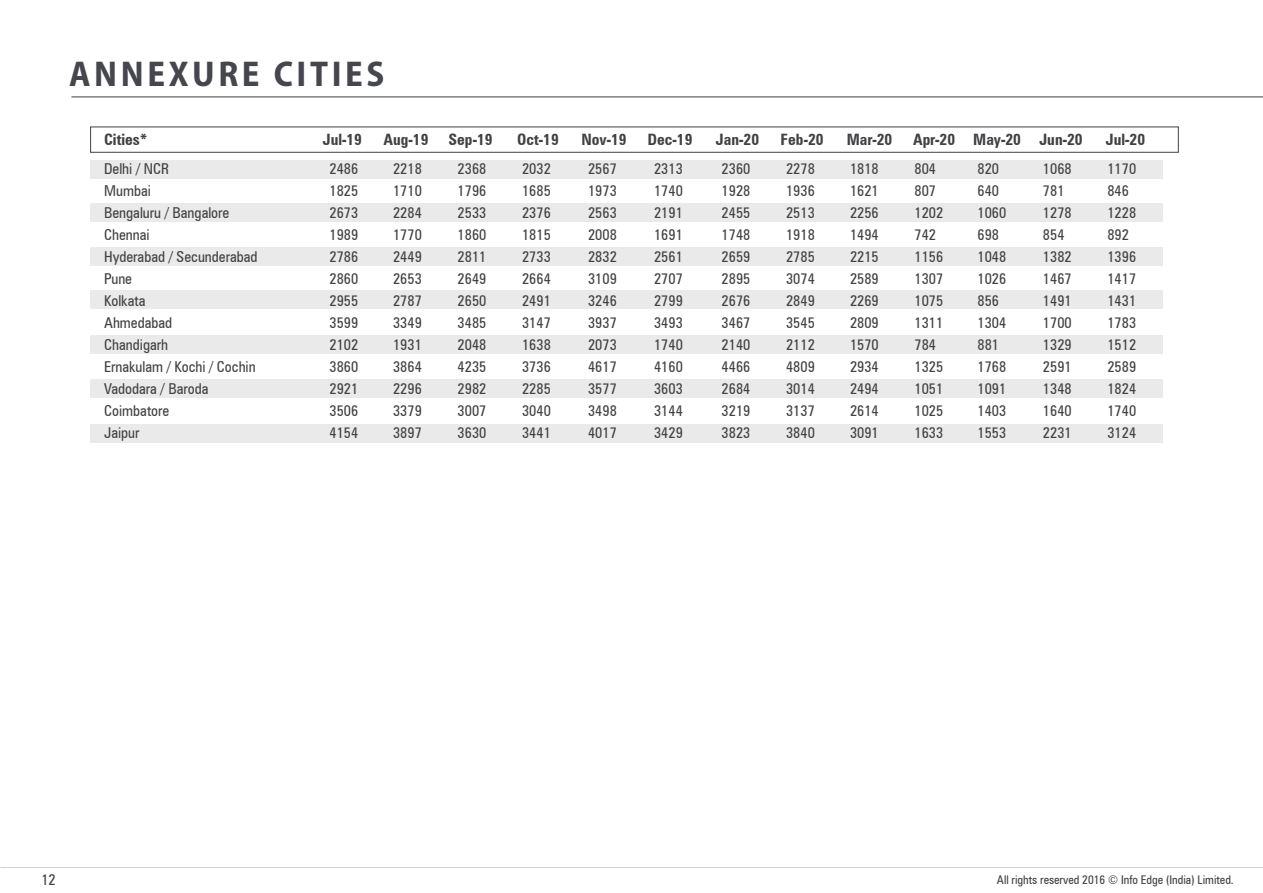
<style>
.page{position:relative;width:1263px;height:893px;background:#fff}
.page>*{position:absolute;margin:0;border:0;box-sizing:border-box;transform-origin:0 0}
.t1{font:700 semi-condensed 36px "Myriad Pro";letter-spacing:.1em;color:#46464f}
.t2{font:700 condensed 15.75px "Zurich BT";color:#414042}
.t3{font:condensed 15px/21.9px "Zurich BT";color:#414042;text-align:justify}
.t4{font:condensed 12px "Zurich BT";color:#414042}
</style>
<div class="page">
<div style="left:91px;top:203px;width:1072px;height:19px;background:#eaeaea"></div>
<div style="left:91px;top:160px;width:1072px;height:19px;background:#eaeaea"></div>
<div style="left:91px;top:247px;width:1072px;height:19px;background:#eaeaea"></div>
<div style="left:91px;top:290px;width:1072px;height:19px;background:#eaeaea"></div>
<div style="left:91px;top:335px;width:1072px;height:19px;background:#eaeaea"></div>
<div style="left:91px;top:424px;width:1072px;height:19px;background:#eaeaea"></div>
<div style="left:91px;top:379px;width:1072px;height:19px;background:#eaeaea"></div>
<div style="left:90px;top:127px;width:1089px;height:26px;border:1px solid #414042"></div>
<hr style="left:71px;top:97px;width:1192px;height:1px;background:#414042">
<h1 class="t1" style="left:69px;top:50px;width:317px">ANNEXURE CITIES</h1>
<p class="t2" style="left:104px;top:130px;width:45px">Cities*</p>
<p class="t2" style="left:323px;top:130px;width:41px">Jul-19</p>
<p class="t2" style="left:384px;top:130px;width:46px">Aug-19</p>
<p class="t2" style="left:448px;top:130px;width:46px">Sep-19</p>
<p class="t2" style="left:517px;top:130px;width:43px">Oct-19</p>
<p class="t2" style="left:581px;top:130px;width:47px">Nov-19</p>
<p class="t2" style="left:648px;top:130px;width:46px">Dec-19</p>
<p class="t2" style="left:716px;top:130px;width:45px">Jan-20</p>
<p class="t2" style="left:780px;top:130px;width:44px">Feb-20</p>
<p class="t2" style="left:847px;top:130px;width:47px">Mar-20</p>
<p class="t2" style="left:913px;top:130px;width:44px">Apr-20</p>
<p class="t2" style="left:973px;top:130px;width:49px">May-20</p>
<p class="t2" style="left:1039px;top:130px;width:45px">Jun-20</p>
<p class="t2" style="left:1106px;top:130px;width:41px">Jul-20</p>
<p class="t3" style="left:104px;top:158px;width:155px;text-align:left">Delhi / NCR<br>Mumbai<br>Bengaluru / Bangalore<br>Chennai<br>Hyderabad / Secunderabad<br>Pune<br>Kolkata<br>Ahmedabad<br>Chandigarh<br>Ernakulam / Kochi / Cochin<br>Vadodara / Baroda<br>Coimbatore<br>Jaipur</p>
<p class="t3" style="left:329px;top:158px;width:30px">2486<br>1825<br>2673<br>1989<br>2786<br>2860<br>2955<br>3599<br>2102<br>3860<br>2921<br>3506<br>4154</p>
<p class="t3" style="left:393px;top:158px;width:30px">2218<br>1710<br>2284<br>1770<br>2449<br>2653<br>2787<br>3349<br>1931<br>3864<br>2296<br>3379<br>3897</p>
<p class="t3" style="left:458px;top:158px;width:30px">2368<br>1796<br>2533<br>1860<br>2811<br>2649<br>2650<br>3485<br>2048<br>4235<br>2982<br>3007<br>3630</p>
<p class="t3" style="left:522px;top:158px;width:30px">2032<br>1685<br>2376<br>1815<br>2733<br>2664<br>2491<br>3147<br>1638<br>3736<br>2285<br>3040<br>3441</p>
<p class="t3" style="left:588px;top:158px;width:30px">2567<br>1973<br>2563<br>2008<br>2832<br>3109<br>3246<br>3937<br>2073<br>4617<br>3577<br>3498<br>4017</p>
<p class="t3" style="left:654px;top:158px;width:30px">2313<br>1740<br>2191<br>1691<br>2561<br>2707<br>2799<br>3493<br>1740<br>4160<br>3603<br>3144<br>3429</p>
<p class="t3" style="left:722px;top:158px;width:30px">2360<br>1928<br>2455<br>1748<br>2659<br>2895<br>2676<br>3467<br>2140<br>4466<br>2684<br>3219<br>3823</p>
<p class="t3" style="left:786px;top:158px;width:30px">2278<br>1936<br>2513<br>1918<br>2785<br>3074<br>2849<br>3545<br>2112<br>4809<br>3014<br>3137<br>3840</p>
<p class="t3" style="left:850px;top:158px;width:30px">1818<br>1621<br>2256<br>1494<br>2215<br>2589<br>2269<br>2809<br>1570<br>2934<br>2494<br>2614<br>3091</p>
<p class="t3" style="left:914px;top:158px;width:30px;text-align:left">804<br>807<br>1202<br>742<br>1156<br>1307<br>1075<br>1311<br>784<br>1325<br>1051<br>1025<br>1633</p>
<p class="t3" style="left:977px;top:158px;width:30px;text-align:left">820<br>640<br>1060<br>698<br>1048<br>1026<br>856<br>1304<br>881<br>1768<br>1091<br>1403<br>1553</p>
<p class="t3" style="left:1043px;top:158px;width:30px;text-align:left">1068<br>781<br>1278<br>854<br>1382<br>1467<br>1491<br>1700<br>1329<br>2591<br>1348<br>1640<br>2231</p>
<p class="t3" style="left:1107px;top:158px;width:30px;text-align:left">1170<br>846<br>1228<br>892<br>1396<br>1417<br>1431<br>1783<br>1512<br>2589<br>1824<br>1740<br>3124</p>
<p class="t3" style="left:41px;top:868px;width:16px">12</p>
<p class="t4" style="left:997px;top:872px;width:238px">All rights reserved 2016 © Info Edge (India) Limited.</p>
</div>
